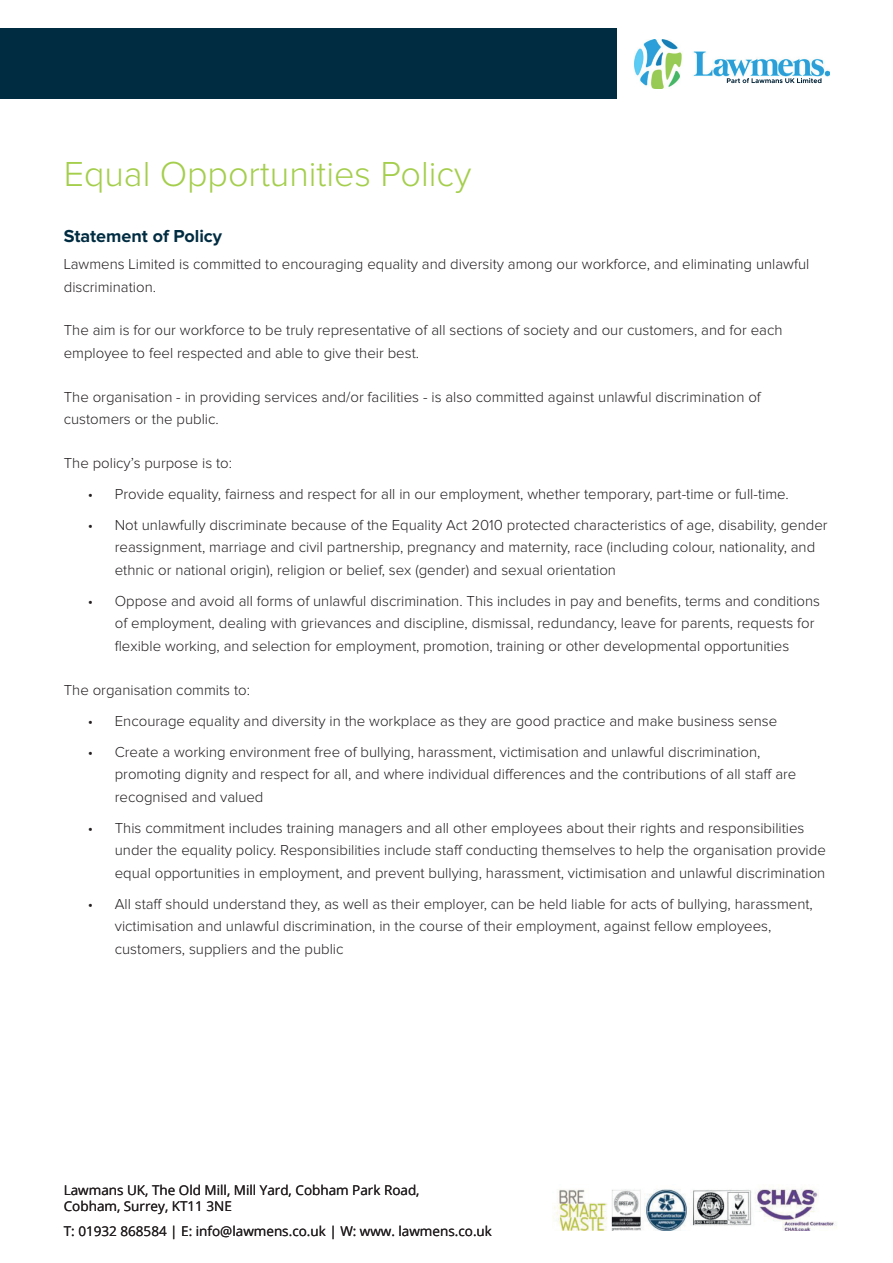
<style>
.page{position:relative;width:893px;height:1263px;background:#fff}
.page>*{position:absolute;margin:0;border:0;box-sizing:border-box;transform-origin:0 0}
.t1{font:300 36px "Proxima Nova";color:#a4ce4c}
.t2{font:700 18px "Proxima Nova";color:#002c41}
.t3{font:300 15px/22.5px "Proxima Nova";color:#231f20}
.t4{font:13.5px/16.2px "Open Sans";color:#231f20}
</style>
<div class="page">
<img style="left:552px;top:1186px;width:285px;height:45px">
<img style="left:634px;top:39px;width:195px;height:49px">
<img style="left:727px;top:78px;width:94px;height:5px">
<div style="left:0;top:29px;width:617px;height:70px;background:#002c41"></div>
<h1 class="t1" style="left:64px;top:157px;width:409px">Equal Opportunities Policy</h1>
<p class="t2" style="left:64px;top:228px;width:160px">Statement of Policy</p>
<p class="t3" style="left:64px;top:253px;width:747px">Lawmens Limited is committed to encouraging equality and diversity among our workforce, and eliminating unlawful discrimination.</p>
<p class="t3" style="left:64px;top:320px;width:720px">The aim is for our workforce to be truly representative of all sections of society and our customers, and for each employee to feel respected and able to give their best.</p>
<p class="t3" style="left:64px;top:386px;width:699px">The organisation - in providing services and/or facilities - is also committed against unlawful discrimination of customers or the public.</p>
<p class="t3" style="left:64px;top:452px;width:170px">The policy’s purpose is to:</p>
<p class="t3" style="left:88px;top:483px;width:702px">• Provide equality, fairness and respect for all in our employment, whether temporary, part-time or full-time.</p>
<p class="t3" style="left:115px;top:514px;width:714px;text-indent:-27px">• Not unlawfully discriminate because of the Equality Act 2010 protected characteristics of age, disability, gender reassignment, marriage and civil partnership, pregnancy and maternity, race (including colour, nationality, and ethnic or national origin), religion or belief, sex (gender) and sexual orientation</p>
<p class="t3" style="left:115px;top:590px;width:707px;text-indent:-27px">• Oppose and avoid all forms of unlawful discrimination. This includes in pay and benefits, terms and conditions of employment, dealing with grievances and discipline, dismissal, redundancy, leave for parents, requests for flexible working, and selection for employment, promotion, training or other developmental opportunities</p>
<p class="t3" style="left:64px;top:679px;width:188px">The organisation commits to:</p>
<p class="t3" style="left:88px;top:710px;width:691px">• Encourage equality and diversity in the workplace as they are good practice and make business sense</p>
<p class="t3" style="left:115px;top:741px;width:683px;text-indent:-27px">• Create a working environment free of bullying, harassment, victimisation and unlawful discrimination, promoting dignity and respect for all, and where individual differences and the contributions of all staff are recognised and valued</p>
<p class="t3" style="left:115px;top:817px;width:713px;text-indent:-27px">• This commitment includes training managers and all other employees about their rights and responsibilities under the equality policy. Responsibilities include staff conducting themselves to help the organisation provide equal opportunities in employment, and prevent bullying, harassment, victimisation and unlawful discrimination</p>
<p class="t3" style="left:115px;top:893px;width:699px;text-indent:-27px">• All staff should understand they, as well as their employer, can be held liable for acts of bullying, harassment, victimisation and unlawful discrimination, in the course of their employment, against fellow employees, customers, suppliers and the public</p>
<p class="t4" style="left:64px;top:1181px;width:357px">Lawmans UK, The Old Mill, Mill Yard, Cobham Park Road,<br>Cobham, Surrey, KT11 3NE</p>
<p class="t4" style="left:64px;top:1222px;width:430px">T: 01932 868584 | E: info@lawmens.co.uk | W: www. lawmens.co.uk</p>
</div>
